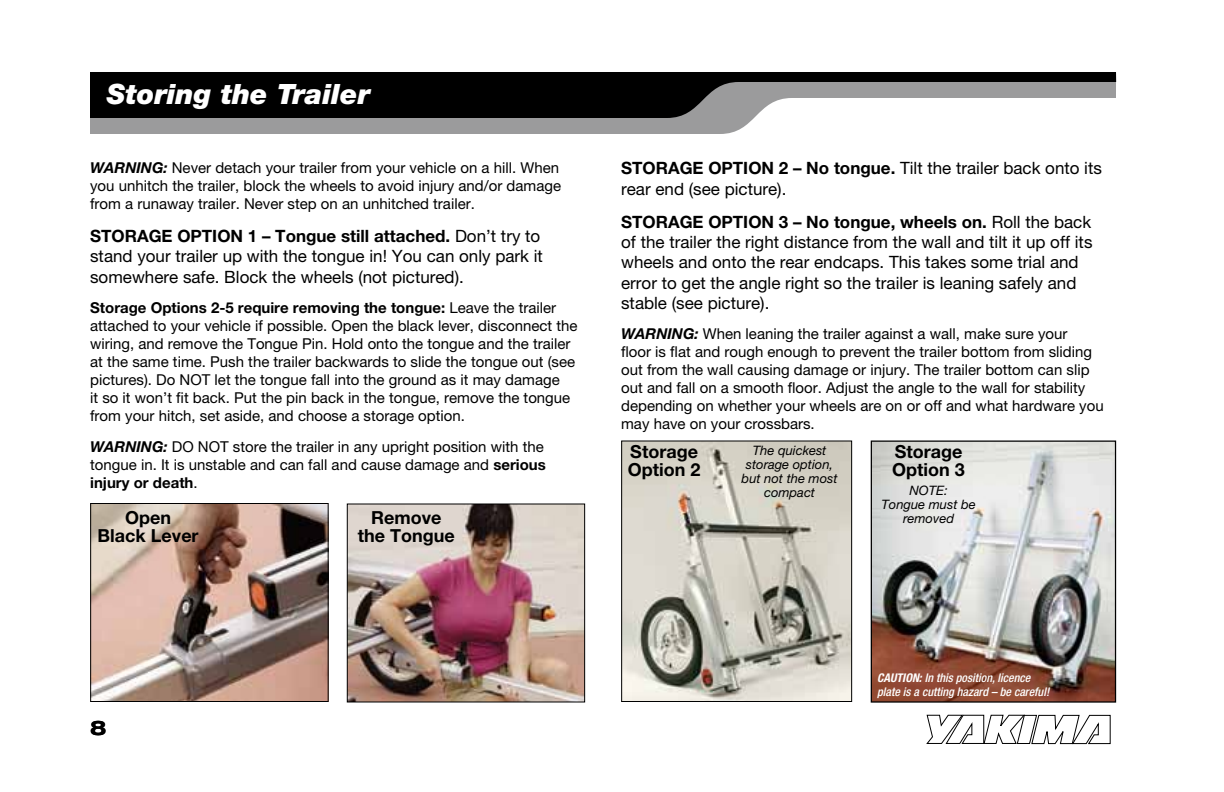
<style>
.page{position:relative;width:1224px;height:792px;background:#fff}
.page>*{position:absolute;margin:0;border:0;box-sizing:border-box;transform-origin:0 0}
.t1{font:italic 900 28px "Helvetica Neue LT Pro";color:#fff}
.t2{font:700 expanded 20px "Helvetica Neue LT Pro";color:#000}
.t3{font:700 18px/18px "Helvetica Neue LT Pro";color:#000;text-align:center}
.t4{font:17px/20.4px "Helvetica Neue LT Pro";color:#000}
.t5{font:15px/18px "Helvetica Neue LT Pro";color:#000}
.t6{font:italic 13px/14px "Helvetica Neue LT Pro";color:#000;text-align:center}
.t7{font:italic 500 condensed 12px/14px "Helvetica Neue LT Pro";color:#fff}
.s1{font-weight:700;font-style:italic}
.s2{font-weight:700}
</style>
<div class="page">
<img style="left:623px;top:442px;width:227px;height:258px">
<div style="left:621px;top:440px;width:231px;height:262px;border:1px solid #000"></div>
<img style="left:873px;top:443px;width:241px;height:258px">
<div style="left:871px;top:441px;width:245px;height:262px;border:1px solid #000"></div>
<img style="left:92px;top:505px;width:235px;height:195px">
<div style="left:90px;top:503px;width:239px;height:199px;border:1px solid #000"></div>
<img style="left:349px;top:506px;width:234px;height:194px">
<div style="left:347px;top:504px;width:238px;height:198px;border:1px solid #000"></div>
<svg style="left:926px;top:714px;width:185px;height:31px"></svg>
<div style="left:90px;top:118px;width:664px;height:16px;background:#9b9b9c"></div>
<svg style="left:90px;top:72px;width:1026px;height:46px;background:#3f3f3f"></svg>
<h1 class="t1" style="left:107px;top:77px;width:265px">Storing the Trailer</h1>
<p class="t5" style="left:90px;top:158px;width:472px"><span class="s1">WARNING:</span> Never detach your trailer from your vehicle on a hill. When you unhitch the trailer, block the wheels to avoid injury and/or damage from a runaway trailer. Never step on an unhitched trailer.</p>
<p class="t4" style="left:90px;top:225px;width:454px"><span class="s2">STORAGE OPTION 1 – Tongue still attached.</span> Don’t try to stand your trailer up with the tongue in! You can only park it somewhere safe. Block the wheels (not pictured).</p>
<p class="t5" style="left:90px;top:299px;width:489px"><span class="s2">Storage Options 2-5 require removing the tongue:</span> Leave the trailer attached to your vehicle if possible. Open the black lever, disconnect the wiring, and remove the Tongue Pin. Hold onto the tongue and the trailer at the same time. Push the trailer backwards to slide the tongue out (see pictures). Do NOT let the tongue fall into the ground as it may damage<br>it so it won’t fit back. Put the pin back in the tongue, remove the tongue from your hitch, set aside, and choose a storage option.</p>
<p class="t5" style="left:90px;top:437px;width:457px"><span class="s1">WARNING:</span> DO NOT store the trailer in any upright position with the tongue in. It is unstable and can fall and cause damage and <span class="s2">serious injury or death</span>.</p>
<p class="t3" style="left:98px;top:509px;width:103px">Open<br>Black Lever</p>
<p class="t3" style="left:358px;top:509px;width:99px">Remove the Tongue</p>
<p class="t4" style="left:621px;top:158px;width:482px"><span class="s2">STORAGE OPTION 2 – No tongue.</span> Tilt the trailer back onto its rear end (see picture).</p>
<p class="t4" style="left:621px;top:211px;width:473px"><span class="s2">STORAGE OPTION 3 – No tongue, wheels on.</span> Roll the back of the trailer the right distance from the wall and tilt it up off its wheels and onto the rear endcaps. This takes some trial and error to get the angle right so the trailer is leaning safely and stable (see picture).</p>
<p class="t5" style="left:621px;top:325px;width:484px"><span class="s1">WARNING:</span> When leaning the trailer against a wall, make sure your<br>floor is flat and rough enough to prevent the trailer bottom from sliding out from the wall causing damage or injury. The trailer bottom can slip out and fall on a smooth floor. Adjust the angle to the wall for stability depending on whether your wheels are on or off and what hardware you may have on your crossbars.</p>
<p class="t3" style="left:628px;top:442px;width:74px;text-align:left">Storage<br>Option 2</p>
<p class="t6" style="left:742px;top:443px;width:97px">The quickest storage option, but not the most compact</p>
<p class="t3" style="left:892px;top:442px;width:74px;text-align:left">Storage<br>Option 3</p>
<p class="t6" style="left:881px;top:483px;width:96px">NOTE:<br>Tongue must be removed</p>
<h2 class="t2" style="left:90px;top:715px;width:18px">8</h2>
<p class="t7" style="left:877px;top:671px;width:174px"><span class="s2">CAUTION:</span> In this position, licence plate is a cutting hazard – be careful!</p>
</div>
